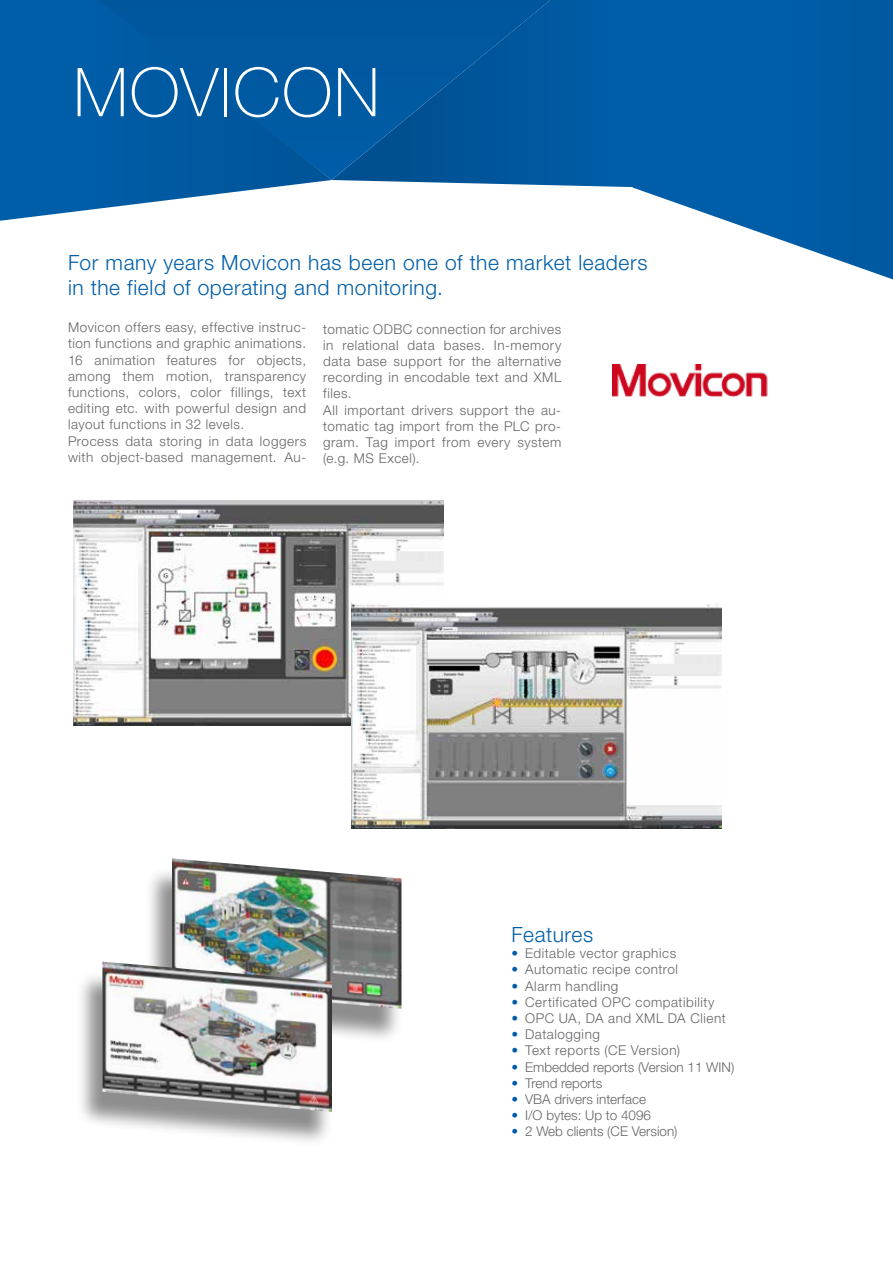
<style>
.page{position:relative;width:893px;height:1263px;background:#fff}
.page>*{position:absolute;margin:0;border:0;box-sizing:border-box;transform-origin:0 0}
.t1{font:100 67.5px "Helvetica Neue LTW1 G";letter-spacing:.025em;color:#fff}
.t2{font:300 21px/25.2px "Helvetica Neue LTW1 G";letter-spacing:.03em;color:#005ea8}
.t3{font:300 13.5px/16.2px "Helvetica Neue LTW1 G";letter-spacing:.04em;color:#646567}
.t4{font:300 13.5px "Helvetica Neue LTW1 G";color:#646567}
.s1{color:#005ea8}
</style>
<div class="page">
<svg style="left:0;top:0;width:331px;height:221px"></svg>
<svg style="left:333px;top:0;width:300px;height:187px;background:#0f65a9"></svg>
<svg style="left:99px;top:0;width:451px;height:180px;background:#00579e"></svg>
<svg style="left:633px;top:0;width:260px;height:279px"></svg>
<div style="left:145px;top:867px;width:258px;height:177px;background:#000;opacity:.45"></div>
<img style="left:172px;top:858px;width:229px;height:151px">
<div style="left:75px;top:970px;width:259px;height:177px;background:#000;opacity:.45"></div>
<img style="left:102px;top:961px;width:230px;height:151px">
<img style="left:612px;top:364px;width:156px;height:32px">
<img style="left:73px;top:501px;width:371px;height:224px">
<img style="left:351px;top:604px;width:371px;height:224px">
<h1 class="t1" style="left:73px;top:52px;width:308px">MOVICON</h1>
<h2 class="t2" style="left:68px;top:250px;width:581px">For many years Movicon has been one of the market leaders in the field of operating and monitoring.</h2>
<p class="t3" style="left:68px;top:319px;width:240px">Movicon offers easy, effective instruc&shy;tion functions and graphic animations.<br>16 animation features for objects, among them motion, transparency functions, colors, color fillings, text editing etc. with powerful design and layout functions in 32 levels.<br>Process data storing in data loggers with object-based management. Au-</p>
<p class="t3" style="left:323px;top:321px;width:240px">tomatic ODBC connection for archives in relational data bases. In-memory data base support for the alternative recording in encodable text and XML files.<br>All important drivers support the au&shy;tomatic tag import from the PLC pro&shy;gram. Tag import from every system (e.g. MS Excel).</p>
<h2 class="t2" style="left:512px;top:922px;width:83px">Features</h2>
<p class="t3" style="left:512px;top:945px;width:166px"><span class="s1">•</span> Editable vector graphics</p>
<p class="t3" style="left:512px;top:961px;width:168px"><span class="s1">•</span> Automatic recipe control</p>
<p class="t3" style="left:512px;top:978px;width:108px"><span class="s1">•</span> Alarm handling</p>
<p class="t3" style="left:512px;top:994px;width:204px"><span class="s1">•</span> Certificated OPC compatibility</p>
<p class="t3" style="left:512px;top:1010px;width:216px"><span class="s1">•</span> OPC UA, DA and XML DA Client</p>
<p class="t3" style="left:512px;top:1026px;width:90px"><span class="s1">•</span> Datalogging</p>
<p class="t3" style="left:512px;top:1042px;width:170px"><span class="s1">•</span> Text reports (CE Version)</p>
<p class="t4" style="left:512px;top:1058px;width:224px"><span class="s1">•</span> Embedded reports (Version 11 WIN)</p>
<p class="t4" style="left:512px;top:1075px;width:92px"><span class="s1">•</span> Trend reports</p>
<p class="t4" style="left:512px;top:1091px;width:136px"><span class="s1">•</span> VBA drivers interface</p>
<p class="t4" style="left:512px;top:1107px;width:141px"><span class="s1">•</span> I/O bytes: Up to 4096</p>
<p class="t4" style="left:512px;top:1123px;width:167px"><span class="s1">•</span> 2 Web clients (CE Version)</p>
</div>
